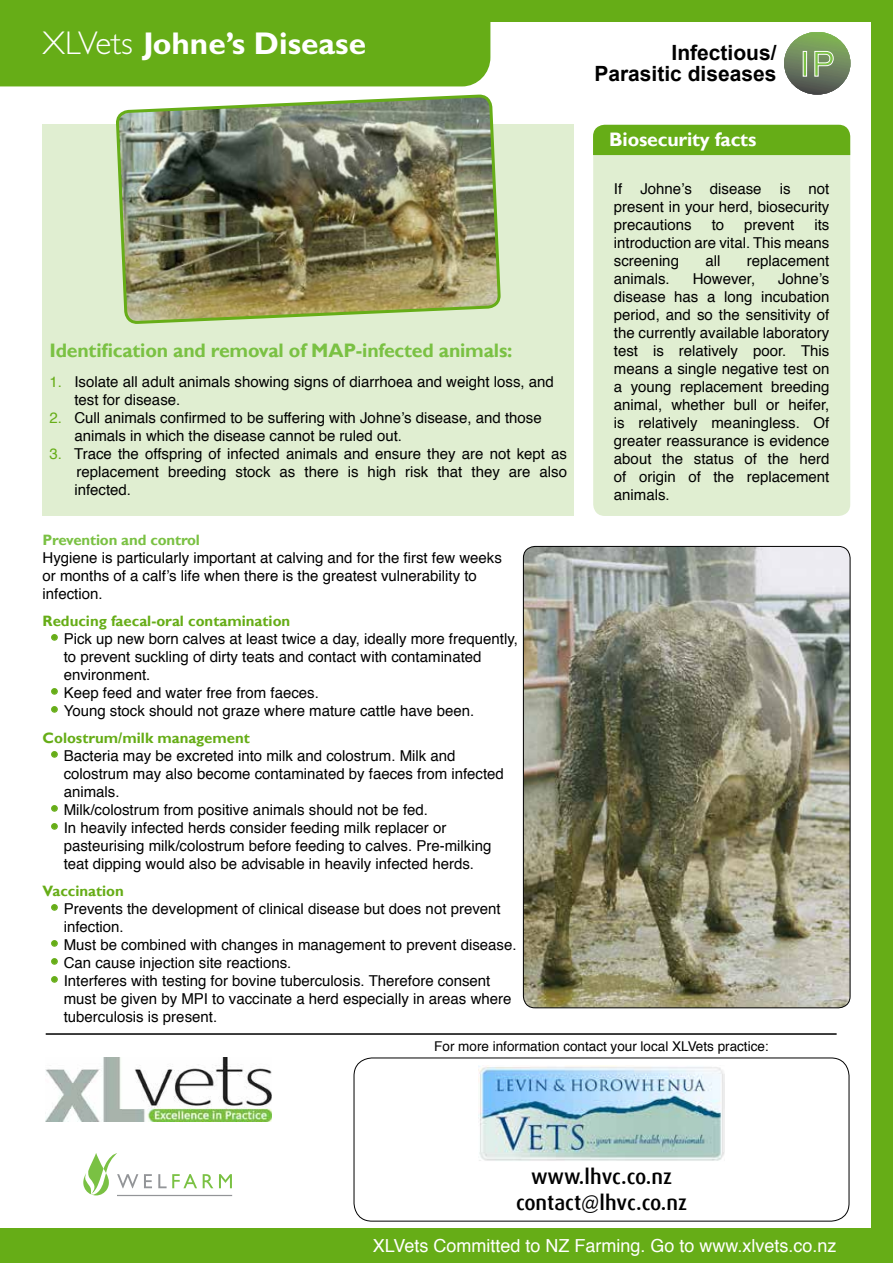
<style>
.page{position:relative;width:893px;height:1263px;background:#fff}
.page>*{position:absolute;margin:0;border:0;box-sizing:border-box;transform-origin:0 0}
.t1{font:700 31.5px "Gill Sans";color:#fff}
.t2{font:500 21px/25.3px "Dax";color:#000;text-align:center}
.t3{font:700 21px/21px "Arial";color:#000}
.t4{font:700 19.5px "Gill Sans";letter-spacing:-.01em;color:#7ac143}
.t5{font:700 19.5px "Gill Sans";letter-spacing:-.01em;color:#fff}
.t6{font:18px "Helvetica";color:#fff}
.t7{font:15px/18px "Helvetica";color:#000}
.t8{font:700 15px "Gill Sans";color:#66ad17}
.t9{font:700 15px "Gill Sans";letter-spacing:-.01em;color:#7ac143}
.t10{font:13.5px "Helvetica";color:#000}
.s1{font-family:"Gill Sans Std";font-weight:300;font-size:33px}
.s2{color:#66ad17}
.s3{font-family:"Gill Sans";font-weight:700;font-size:19.5px;color:#66ad17}
</style>
<div class="page">
<svg style="left:51px;top:634px;width:7px;height:7px"></svg>
<svg style="left:51px;top:688px;width:7px;height:7px"></svg>
<svg style="left:51px;top:706px;width:7px;height:7px"></svg>
<svg style="left:51px;top:751px;width:7px;height:7px"></svg>
<svg style="left:51px;top:805px;width:7px;height:7px"></svg>
<svg style="left:51px;top:823px;width:7px;height:7px"></svg>
<svg style="left:51px;top:904px;width:7px;height:7px"></svg>
<svg style="left:51px;top:940px;width:7px;height:7px"></svg>
<svg style="left:51px;top:958px;width:7px;height:7px"></svg>
<svg style="left:51px;top:976px;width:7px;height:7px"></svg>
<div style="left:0;top:21px;width:490px;height:65px;background:#66ad17"></div>
<div style="left:0;top:1229px;width:893px;height:34px;background:#66ad17"></div>
<div style="left:0;top:0;width:893px;height:21px;background:#66ad17"></div>
<div style="left:872px;top:0;width:21px;height:1263px;background:#66ad17"></div>
<hr style="left:46px;top:1033px;width:791px;height:2px;background:#000">
<svg style="left:144px;top:1174px;width:8px;height:14px"></svg>
<svg style="left:158px;top:1174px;width:39px;height:14px"></svg>
<svg style="left:203px;top:1174px;width:10px;height:14px"></svg>
<svg style="left:219px;top:1174px;width:13px;height:14px"></svg>
<hr style="left:117px;top:1195px;width:115px;height:1px;background:#939598">
<svg style="left:83px;top:1153px;width:55px;height:43px"></svg>
<img style="left:46px;top:1057px;width:225px;height:64px">
<div style="left:43px;top:125px;width:531px;height:391px;background:#e0eed1"></div>
<div style="left:593px;top:140px;width:257px;height:376px;background:#e0eed1;border-radius:12px"></div>
<div style="left:593px;top:125px;width:257px;height:30px;background:#66ad17"></div>
<svg style="left:784px;top:32px;width:66px;height:63px"></svg>
<img style="left:117px;top:96px;width:383px;height:228px">
<img style="left:523px;top:546px;width:327px;height:462px">
<div style="left:523px;top:546px;width:327px;height:462px;border:1px solid #000;border-radius:12px"></div>
<div style="left:354px;top:1057px;width:495px;height:164px;border:1px solid #000;border-radius:18px"></div>
<img style="left:479px;top:1065px;width:245px;height:96px">
<h1 class="t1" style="left:43px;top:25px;width:325px"><span class="s1">XLVets</span> Johne’s Disease</h1>
<h3 class="t4" style="left:49px;top:339px;width:464px">Identification and removal of MAP-infected animals:</h3>
<p class="t7" style="left:74px;top:374px;width:481px;text-indent:-25px"><span class="s2">1.</span> Isolate all adult animals showing signs of diarrhoea and weight loss, and test for disease.</p>
<p class="t7" style="left:74px;top:410px;width:469px;text-indent:-25px"><span class="s2">2.</span> Cull animals confirmed to be suffering with Johne’s disease, and those animals in which the disease cannot be ruled out.</p>
<p class="t7" style="left:74px;top:446px;width:494px;text-align:justify;text-indent:-25px"><span class="s2">3.</span> Trace the offspring of infected animals and ensure they are not kept as replacement breeding stock as there is high risk that they are also infected.</p>
<p class="t9" style="left:43px;top:531px;width:159px">Prevention and control</p>
<p class="t7" style="left:43px;top:550px;width:461px">Hygiene is particularly important at calving and for the first few weeks or months of a calf’s life when there is the greatest vulnerability to infection.</p>
<p class="t8" style="left:43px;top:612px;width:249px">Reducing faecal-oral contamination</p>
<p class="t7" style="left:64px;top:631px;width:456px;text-indent:-13px"><span class="s3">•</span> Pick up new born calves at least twice a day, ideally more frequently, to prevent suckling of dirty teats and contact with contaminated environment.</p>
<p class="t7" style="left:51px;top:685px;width:269px"><span class="s3">•</span> Keep feed and water free from faeces.</p>
<p class="t7" style="left:51px;top:703px;width:425px"><span class="s3">•</span> Young stock should not graze where mature cattle have been.</p>
<p class="t8" style="left:43px;top:729px;width:209px">Colostrum/milk management</p>
<p class="t7" style="left:64px;top:748px;width:442px;text-indent:-13px"><span class="s3">•</span> Bacteria may be excreted into milk and colostrum. Milk and colostrum may also become contaminated by faeces from infected animals.</p>
<p class="t7" style="left:51px;top:802px;width:379px"><span class="s3">•</span> Milk/colostrum from positive animals should not be fed.</p>
<p class="t7" style="left:64px;top:820px;width:429px;text-indent:-13px"><span class="s3">•</span> In heavily infected herds consider feeding milk replacer or pasteurising milk/colostrum before feeding to calves. Pre-milking teat dipping would also be advisable in heavily infected herds.</p>
<p class="t8" style="left:43px;top:882px;width:83px">Vaccination</p>
<p class="t7" style="left:64px;top:901px;width:438px;text-indent:-13px"><span class="s3">•</span> Prevents the development of clinical disease but does not prevent infection.</p>
<p class="t7" style="left:51px;top:937px;width:467px"><span class="s3">•</span> Must be combined with changes in management to prevent disease.</p>
<p class="t7" style="left:51px;top:955px;width:242px"><span class="s3">•</span> Can cause injection site reactions.</p>
<p class="t7" style="left:64px;top:973px;width:449px;text-indent:-13px"><span class="s3">•</span> Interferes with testing for bovine tuberculosis. Therefore consent must be given by MPI to vaccinate a herd especially in areas where tuberculosis is present.</p>
<h2 class="t3" style="left:594px;top:43px;width:242px;text-indent:77px">Infectious/<br>Parasitic diseases <sup>IP</sup></h2>
<h3 class="t5" style="left:609px;top:128px;width:149px">Biosecurity facts</h3>
<p class="t7" style="left:614px;top:181px;width:217px;text-align:justify">If Johne’s disease is not present in your herd, biosecurity precautions</p>
<p class="t7" style="left:614px;top:217px;width:217px;text-align:justify;text-indent:200px">its introduction are vital. This means screening</p>
<p class="t7" style="left:712px;top:217px;width:14px">to</p>
<p class="t7" style="left:744px;top:217px;width:52px">prevent</p>
<p class="t7" style="left:705px;top:253px;width:17px">all</p>
<p class="t7" style="left:747px;top:253px;width:84px">replacement</p>
<p class="t7" style="left:614px;top:271px;width:217px;text-align:justify;text-indent:164px">Johne’s disease has a long incubation period, and so the sensitivity of the currently available laboratory test is relatively poor. This means a single negative test on a young replacement breeding animal, whether bull or heifer, is relatively meaningless. Of greater reassurance is evidence about the status of the herd of origin of the replacement animals.</p>
<p class="t7" style="left:614px;top:271px;width:57px">animals.</p>
<p class="t7" style="left:693px;top:271px;width:64px">However,</p>
<p class="t10" style="left:434px;top:1037px;width:336px">For more information contact your local XLVets practice:</p>
<h2 class="t2" style="left:516px;top:1164px;width:172px">www.lhvc.co.nz contact@lhvc.co.nz</h2>
<p class="t6" style="left:373px;top:1234px;width:465px">XLVets Committed to NZ Farming. Go to www.xlvets.co.nz</p>
</div>
